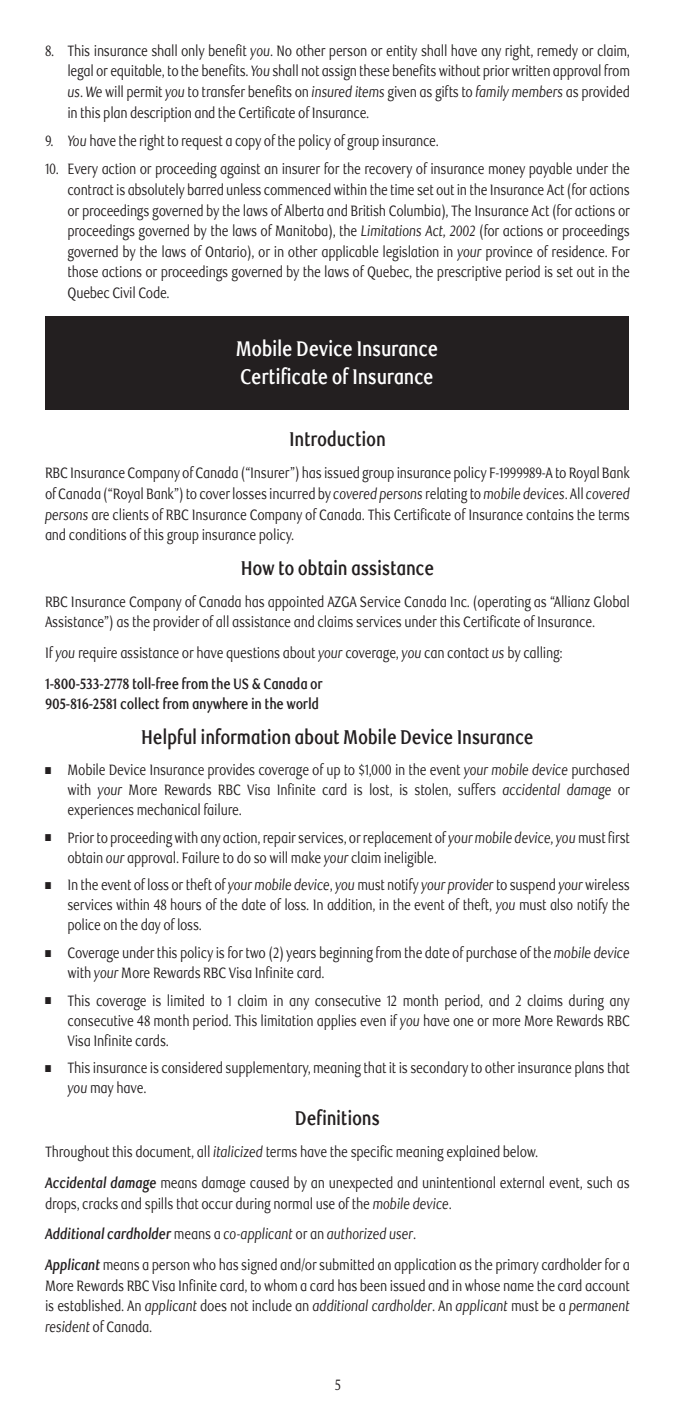
<style>
.page{position:relative;width:675px;height:1418px;background:#fff}
.page>*{position:absolute;margin:0;border:0;box-sizing:border-box;transform-origin:0 0}
.headings__white_on_black{font:700 21.25px/27.5px "RBC Text";letter-spacing:-.02em;color:#fff;scale:.8 1}
.subheads{font:700 20px "RBC Text";letter-spacing:-.02em;color:#231f20;scale:.8 1}
.Body_text{font:15px/20.5px "RBC Text";letter-spacing:-.02em;color:#231f20;text-align:justify;scale:.8 1}
.Bullet_List{font:15px/20px "RBC Text";letter-spacing:-.02em;color:#231f20;text-align:justify;scale:.8 1}
.Number_List{font:15px/20.5px "RBC Text";letter-spacing:-.025em;color:#231f20;text-align:justify;scale:.8 1}
.Body_text-2{font:700 15px/20.5px "RBC Text";letter-spacing:-.02em;color:#231f20;scale:.8 1}
.Body_text-3{font:italic 15px "RBC Text";letter-spacing:-.02em;color:#231f20;scale:.8 1}
.s1{font-style:italic}
.s2{font-weight:700;font-style:italic}
.s3{font-weight:700}
.s4{font-style:normal}
</style>
<div class="page">
<div style="left:45px;top:316px;width:584px;height:93px;background:#231f20"></div>
<p class="Number_List" style="left:68px;top:41px;width:705px;text-indent:-23px">8. This insurance shall only benefit <span class="s1">you</span>. No other person or entity shall have any right, remedy or claim, legal or equitable, to the benefits. <span class="s1">You</span> shall not assign these benefits without prior written approval from <span class="s1">us</span>. <span class="s1">We</span> will permit <span class="s1">you</span> to transfer benefits on <span class="s1">insured items</span> given as gifts to <span class="s1">family members</span> as provided in this plan description and the Certificate of Insurance.</p>
<p class="Number_List" style="left:45px;top:131px;width:492px">9. <span class="s1">You</span> have the right to request a copy of the policy of group insurance.</p>
<p class="Number_List" style="left:68px;top:159px;width:705px;text-indent:-23px">10. Every action or proceeding against an insurer for the recovery of insurance money payable under the contract is absolutely barred unless commenced within the time set out in the Insurance Act (for actions or proceedings governed by the laws of Alberta and British Columbia), The Insurance Act (for actions or proceedings governed by the laws of Manitoba), the <span class="s1">Limitations Act, 2002</span> (for actions or proceedings governed by the laws of Ontario), or in other applicable legislation in <span class="s1">your</span> province of residence. For those actions or proceedings governed by the laws of Quebec, the prescriptive period is set out in the Quebec Civil Code.</p>
<p class="headings__white_on_black" style="left:236px;top:336px;width:255px">Mobile Device Insurance<br>Certificate of Insurance</p>
<p class="subheads" style="left:289px;top:427px;width:122px">Introduction</p>
<p class="Body_text" style="left:45px;top:463px;width:733px">RBC Insurance Company of Canada (“Insurer”) has issued group insurance policy F-1999989-A to Royal Bank of Canada (“Royal Bank”) to cover losses incurred by <span class="s1">covered persons</span> relating to <span class="s1">mobile devices</span>. All <span class="s1">covered persons</span> are clients of RBC Insurance Company of Canada. This Certificate of Insurance contains the terms and conditions of this group insurance policy.</p>
<p class="subheads" style="left:241px;top:556px;width:243px">How to obtain assistance</p>
<p class="Body_text" style="left:45px;top:591px;width:733px">RBC Insurance Company of Canada has appointed AZGA Service Canada Inc. (operating as “Allianz Global<br>Assistance”) as the provider of all assistance and claims services under this Certificate of Insurance.</p>
<p class="Body_text" style="left:45px;top:643px;width:649px">If <span class="s1">you</span> require assistance or have questions about <span class="s1">your</span> coverage, <span class="s1">you</span> can contact <span class="s1">us</span> by calling:</p>
<p class="Body_text-2" style="left:45px;top:673px;width:349px">1-800-533-2778 toll-free from the US &amp; Canada or<br>905-816-2581 collect from anywhere in the world</p>
<p class="subheads" style="left:141px;top:724px;width:492px">Helpful information about Mobile Device Insurance</p>
<p class="Bullet_List" style="left:68px;top:760px;width:705px;text-indent:-23px">■ Mobile Device Insurance provides coverage of up to $1,000 in the event <span class="s1">your mobile device</span> purchased with <span class="s1">your</span> More Rewards RBC Visa Infinite card is lost, is stolen, suffers <span class="s1">accidental damage</span> or experiences mechanical failure.</p>
<p class="Bullet_List" style="left:68px;top:828px;width:705px;text-indent:-23px">■ Prior to proceeding with any action, repair services, or replacement of <span class="s1">your mobile device, you</span> must first obtain <span class="s1">our</span> approval. Failure to do so will make <span class="s1">your</span> claim ineligible.</p>
<p class="Bullet_List" style="left:68px;top:875px;width:705px;text-indent:-23px">■ In the event of loss or theft of <span class="s1">your mobile device</span>, <span class="s1">you</span> must notify <span class="s1">your provider</span> to suspend <span class="s1">your</span> wireless services within 48 hours of the date of loss. In addition, in the event of theft, <span class="s1">you</span> must also notify the police on the day of loss.</p>
<p class="Bullet_List" style="left:68px;top:943px;width:705px;text-indent:-23px">■ Coverage under this policy is for two (2) years beginning from the date of purchase of the <span class="s1">mobile device </span>with <span class="s1">your</span> More Rewards RBC Visa Infinite card.</p>
<p class="Bullet_List" style="left:68px;top:990px;width:705px;text-indent:-23px">■ This coverage is limited to 1 claim in any consecutive 12 month period, and 2 claims during any consecutive 48 month period. This limitation applies even if <span class="s1">you</span> have one or more More Rewards RBC Visa Infinite cards.</p>
<p class="Bullet_List" style="left:68px;top:1058px;width:705px;text-indent:-23px">■ This insurance is considered supplementary, meaning that it is secondary to other insurance plans that <span class="s1">you</span> may have.</p>
<p class="subheads" style="left:295px;top:1106px;width:108px">Definitions</p>
<p class="Body_text" style="left:45px;top:1142px;width:616px">Throughout this document, all <span class="s1">italicized</span> terms have the specific meaning explained below.</p>
<p class="Body_text" style="left:45px;top:1173px;width:733px"><span class="s2">Accidental damage</span> means damage caused by an unexpected and unintentional external event, such as drops, cracks and spills that occur during normal use of the <span class="s1">mobile device</span>.</p>
<p class="Body_text-3" style="left:45px;top:1225px;width:463px"><span class="s3">Additional cardholder</span> <span class="s4">means a</span> co-applicant <span class="s4">or an</span> authorized user<span class="s4">.</span></p>
<p class="Body_text" style="left:45px;top:1254px;width:733px"><span class="s2">Applicant</span> means a person who has signed and/or submitted an application as the primary cardholder for a More Rewards RBC Visa Infinite card, to whom a card has been issued and in whose name the card account is established. An <span class="s1">applicant</span> does not include an <span class="s1">additional cardholder</span>. An <span class="s1">applicant</span> must be a <span class="s1">permanent resident</span> of Canada.</p>
<p class="Number_List" style="left:335px;top:1374px;width:9px">5</p>
</div>
